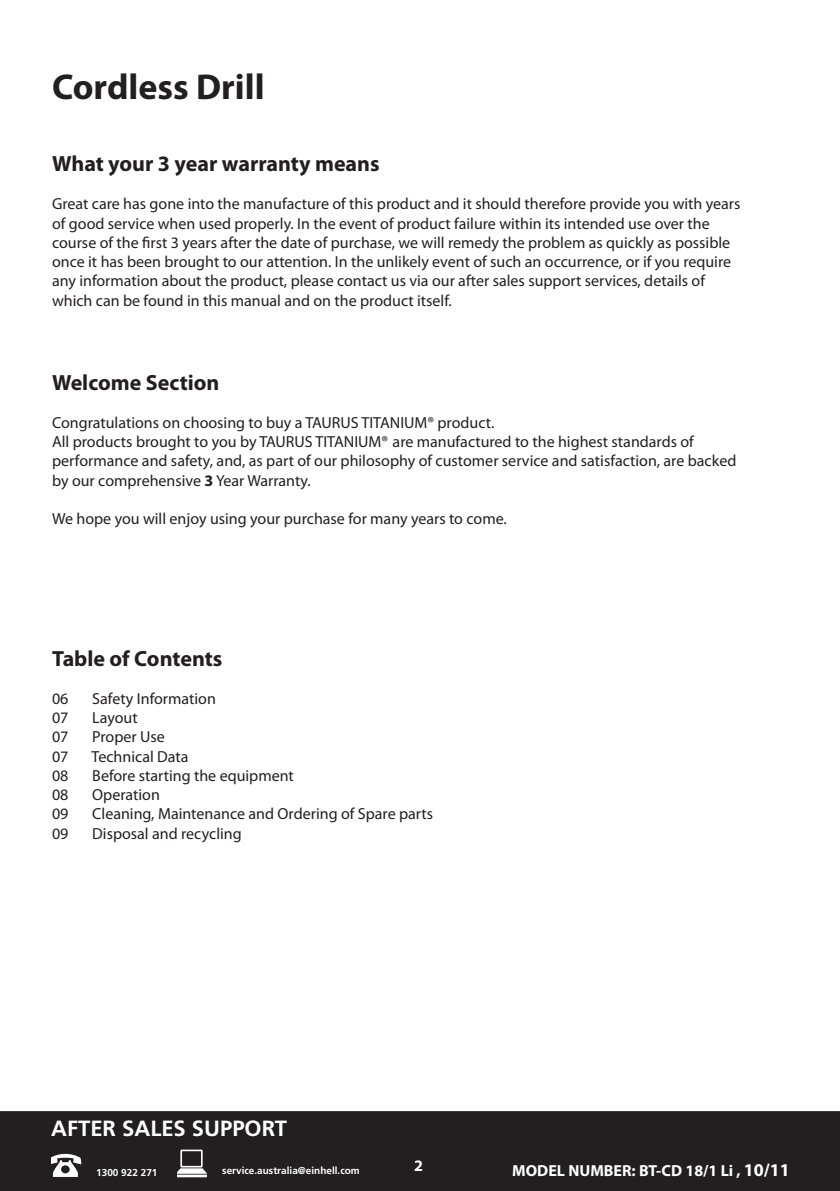
<style>
.page{position:relative;width:840px;height:1191px;background:#fff}
.page>*{position:absolute;margin:0;border:0;box-sizing:border-box;transform-origin:0 0}
.t1{font:700 36px "Myriad Pro";color:#231f20}
.t2{font:700 22px "Myriad Pro";color:#231f20}
.t3{font:700 22px "Frutiger LT Std";color:#fff}
.t4{font:16px/19.2px "Myriad Pro";color:#231f20}
.t5{font:700 16px "Myriad Pro";color:#fff}
.t6{font:700 10px "Frutiger LT Std";color:#fff}
.s1{font-weight:700}
.s2{font-size:18px}
</style>
<div class="page">
<div style="left:0;top:1112px;width:839px;height:79px;background:#231f20"></div>
<div style="left:0;top:1111px;width:839px;height:80px;border:2px solid #231f20"></div>
<svg style="left:51px;top:1153px;width:30px;height:24px"></svg>
<svg style="left:178px;top:1149px;width:29px;height:28px"></svg>
<h1 class="t1" style="left:52px;top:63px;width:214px">Cordless Drill</h1>
<h2 class="t2" style="left:52px;top:149px;width:329px">What your 3 year warranty means</h2>
<p class="t4" style="left:52px;top:194px;width:689px">Great care has gone into the manufacture of this product and it should therefore provide you with years of good service when used properly. In the event of product failure within its intended use over the course of the first 3 years after the date of purchase, we will remedy the problem as quickly as possible once it has been brought to our attention. In the unlikely event of such an occurrence, or if you require any information about the product, please contact us via our after sales support services, details of which can be found in this manual and on the product itself.</p>
<h2 class="t2" style="left:52px;top:368px;width:169px">Welcome Section</h2>
<p class="t4" style="left:52px;top:413px;width:685px">Congratulations on choosing to buy a TAURUS TITANIUM® product.<br>All products brought to you by TAURUS TITANIUM® are manufactured to the highest standards of performance and safety, and, as part of our philosophy of customer service and satisfaction, are backed by our comprehensive <span class="s1">3</span> Year Warranty.</p>
<p class="t4" style="left:52px;top:509px;width:456px">We hope you will enjoy using your purchase for many years to come.</p>
<h2 class="t2" style="left:52px;top:644px;width:172px">Table of Contents</h2>
<p class="t4" style="left:52px;top:689px;width:18px">06</p>
<p class="t4" style="left:92px;top:689px;width:125px">Safety Information</p>
<p class="t4" style="left:52px;top:708px;width:18px">07</p>
<p class="t4" style="left:92px;top:708px;width:47px">Layout</p>
<p class="t4" style="left:52px;top:727px;width:18px">07</p>
<p class="t4" style="left:92px;top:727px;width:74px">Proper Use</p>
<p class="t4" style="left:52px;top:746px;width:18px">07</p>
<p class="t4" style="left:92px;top:746px;width:98px">Technical Data</p>
<p class="t4" style="left:52px;top:765px;width:18px">08</p>
<p class="t4" style="left:92px;top:765px;width:203px">Before starting the equipment</p>
<p class="t4" style="left:52px;top:785px;width:18px">08</p>
<p class="t4" style="left:92px;top:785px;width:69px">Operation</p>
<p class="t4" style="left:52px;top:804px;width:18px">09</p>
<p class="t4" style="left:92px;top:804px;width:342px">Cleaning, Maintenance and Ordering of Spare parts</p>
<p class="t4" style="left:52px;top:823px;width:18px">09</p>
<p class="t4" style="left:92px;top:823px;width:151px">Disposal and recycling</p>
<h2 class="t3" style="left:51px;top:1115px;width:237px">AFTER SALES SUPPORT</h2>
<p class="t6" style="left:96px;top:1167px;width:63px">1300 922 271</p>
<p class="t6" style="left:222px;top:1164px;width:139px">service.australia@einhell.com</p>
<p class="t5" style="left:414px;top:1155px;width:10px">2</p>
<p class="t5" style="left:512px;top:1160px;width:279px">MODEL NUMBER: BT-CD 18/1 Li , <span class="s2">10/11</span></p>
</div>
